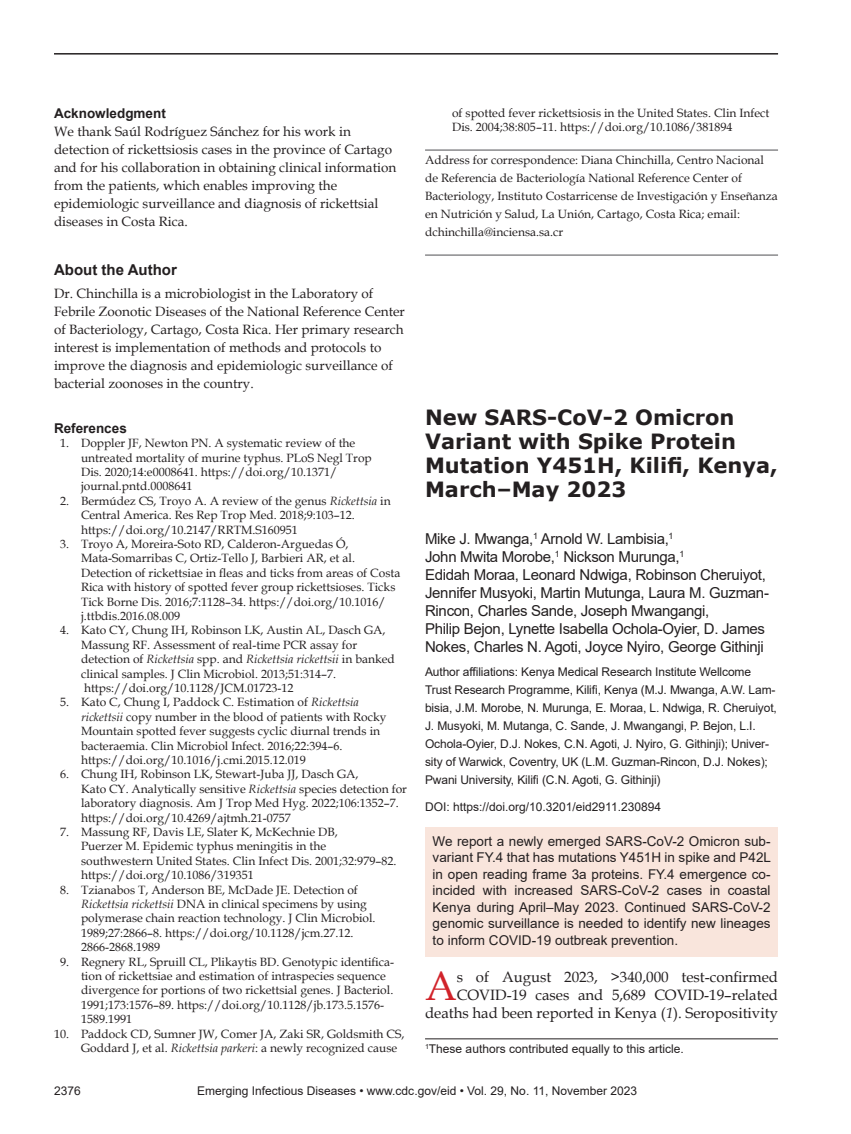
<style>
.page{position:relative;width:851px;height:1134px;background:#fff}
.page>*{position:absolute;margin:0;border:0;box-sizing:border-box;transform-origin:0 0}
.t1{font:40.8px "Book Antiqua";color:#d1232a}
.t2{font:700 21px/24px "Verdana";color:#231f20}
.t3{font:15px/18px "Arial";letter-spacing:-.02em;color:#231f20}
.t4{font:15px/18px "Book Antiqua";color:#231f20;text-align:right}
.t5{font:700 15px "Arial";color:#231f20}
.t6{font:13.5px/18px "Book Antiqua";color:#231f20}
.t7{font:13.5px/16.5px "Arial";color:#231f20;text-align:justify}
.t8{font:700 13.5px "Arial";color:#231f20}
.t9{font:12px/14.4px "Book Antiqua";color:#231f20}
.t10{font:12px/18px "Arial";letter-spacing:-.01em;color:#231f20}
.s1{font-style:italic}
</style>
<div class="page">
<hr style="left:54px;top:54px;width:724px;height:1px;background:#231f20">
<hr style="left:54px;top:53px;width:724px;height:1px;background:#231f20">
<hr style="left:425px;top:150px;width:353px;height:1px;background:#636366">
<hr style="left:425px;top:255px;width:353px;height:1px;background:#636366">
<hr style="left:425px;top:1038px;width:353px;height:1px;background:#231f20">
<div style="left:426px;top:827px;width:352px;height:130px;background:#f9e5dc"></div>
<p class="t8" style="left:54px;top:104px;width:113px">Acknowledgment</p>
<p class="t6" style="left:54px;top:122px;width:344px">We thank Saúl Rodríguez Sánchez for his work in detection of rickettsiosis cases in the province of Cartago and for his collaboration in obtaining clinical information from the patients, which enables improving the epidemiologic surveillance and diagnosis of rickettsial diseases in Costa Rica.</p>
<p class="t5" style="left:54px;top:259px;width:124px">About the Author</p>
<p class="t6" style="left:54px;top:284px;width:352px">Dr. Chinchilla is a microbiologist in the Laboratory of Febrile Zoonotic Diseases of the National Reference Center of Bacteriology, Cartago, Costa Rica. Her primary research interest is implementation of methods and protocols to improve the diagnosis and epidemiologic surveillance of bacterial zoonoses in the country.</p>
<p class="t8" style="left:54px;top:419px;width:74px">References</p>
<p class="t9" style="left:81px;top:436px;width:292px;text-indent:-21px">1. Doppler JF, Newton PN. A systematic review of the untreated mortality of murine typhus. PLoS Negl Trop Dis. 2020;14:e0008641. https://doi.org/10.1371/ journal.pntd.0008641</p>
<p class="t9" style="left:81px;top:493px;width:311px;text-indent:-21px">2. Bermúdez CS, Troyo A. A review of the genus <span class="s1">Rickettsia</span> in<br>Central America. Res Rep Trop Med. 2018;9:103–12. https://doi.org/10.2147/RRTM.S160951</p>
<p class="t9" style="left:81px;top:536px;width:321px;text-indent:-21px">3. Troyo A, Moreira-Soto RD, Calderon-Arguedas Ó, Mata-Somarribas C, Ortiz-Tello J, Barbieri AR, et al.<br>Detection of rickettsiae in fleas and ticks from areas of Costa Rica with history of spotted fever group rickettsioses. Ticks Tick Borne Dis. 2016;7:1128–34. https://doi.org/10.1016/ j.ttbdis.2016.08.009</p>
<p class="t9" style="left:81px;top:623px;width:315px;text-indent:-21px">4. Kato CY, Chung IH, Robinson LK, Austin AL, Dasch GA, Massung RF. Assessment of real-time PCR assay for detection of <span class="s1">Rickettsia</span> spp. and <span class="s1">Rickettsia rickettsii</span> in banked clinical samples. J Clin Microbiol. 2013;51:314–7. https://doi.org/10.1128/JCM.01723-12</p>
<p class="t9" style="left:81px;top:695px;width:307px;text-indent:-21px">5. Kato C, Chung I, Paddock C. Estimation of <span class="s1">Rickettsia rickettsii</span> copy number in the blood of patients with Rocky Mountain spotted fever suggests cyclic diurnal trends in bacteraemia. Clin Microbiol Infect. 2016;22:394–6. https://doi.org/10.1016/j.cmi.2015.12.019</p>
<p class="t9" style="left:81px;top:767px;width:327px;text-indent:-21px">6. Chung IH, Robinson LK, Stewart-Juba JJ, Dasch GA,<br>Kato CY. Analytically sensitive <span class="s1">Rickettsia</span> species detection for laboratory diagnosis. Am J Trop Med Hyg. 2022;106:1352–7. https://doi.org/10.4269/ajtmh.21-0757</p>
<p class="t9" style="left:81px;top:824px;width:317px;text-indent:-21px">7. Massung RF, Davis LE, Slater K, McKechnie DB,<br>Puerzer M. Epidemic typhus meningitis in the southwestern United States. Clin Infect Dis. 2001;32:979–82. https://doi.org/10.1086/319351</p>
<p class="t9" style="left:81px;top:882px;width:296px;text-indent:-21px">8. Tzianabos T, Anderson BE, McDade JE. Detection of <span class="s1">Rickettsia rickettsii</span> DNA in clinical specimens by using polymerase chain reaction technology. J Clin Microbiol.<br>1989;27:2866–8. https://doi.org/10.1128/jcm.27.12.<br>2866-2868.1989</p>
<p class="t9" style="left:81px;top:954px;width:315px;text-indent:-21px">9. Regnery RL, Spruill CL, Plikaytis BD. Genotypic identifica&shy;tion of rickettsiae and estimation of intraspecies sequence divergence for portions of two rickettsial genes. J Bacteriol.<br>1991;173:1576–89. https://doi.org/10.1128/jb.173.5.1576- 1589.1991</p>
<p class="t9" style="left:81px;top:1026px;width:325px;text-indent:-27px">10. Paddock CD, Sumner JW, Comer JA, Zaki SR, Goldsmith CS,<br>Goddard J, et al. <span class="s1">Rickettsia parkeri</span>: a newly recognized cause</p>
<p class="t9" style="left:452px;top:105px;width:319px">of spotted fever rickettsiosis in the United States. Clin Infect<br>Dis. 2004;38:805–11. https://doi.org/10.1086/381894</p>
<p class="t9" style="left:425px;top:151px;width:354px;line-height:18px">Address for correspondence: Diana Chinchilla, Centro Nacional de Referencia de Bacteriología National Reference Center of Bacteriology, Instituto Costarricense de Investigación y Enseñanza en Nutrición y Salud, La Unión, Cartago, Costa Rica; email: dchinchilla@inciensa.sa.cr</p>
<h2 class="t2" style="left:425px;top:405px;width:354px">New SARS-CoV-2 Omicron<br>Variant with Spike Protein<br>Mutation Y451H, Kilifi, Kenya,<br>March–May 2023</h2>
<p class="t3" style="left:425px;top:529px;width:345px">Mike J. Mwanga,<sup>1</sup> Arnold W. Lambisia,<sup>1<br></sup>John Mwita Morobe,<sup>1</sup> Nickson Murunga,<sup>1<br></sup>Edidah Moraa, Leonard Ndwiga, Robinson Cheruiyot, Jennifer Musyoki, Martin Mutunga, Laura M. Guzman-Rincon, Charles Sande, Joseph Mwangangi,<br>Philip Bejon, Lynette Isabella Ochola-Oyier, D. James Nokes, Charles N. Agoti, Joyce Nyiro, George Githinji</p>
<p class="t10" style="left:425px;top:663px;width:353px">Author affiliations: Kenya Medical Research Institute Wellcome Trust Research Programme, Kilifi, Kenya (M.J. Mwanga, A.W. Lam&shy;bisia, J.M. Morobe, N. Murunga, E. Moraa, L. Ndwiga, R. Cheruiyot, J. Musyoki, M. Mutanga, C. Sande, J. Mwangangi, P. Bejon, L.I.<br>Ochola-Oyier, D.J. Nokes, C.N. Agoti, J. Nyiro, G. Githinji); Univer&shy;sity of Warwick, Coventry, UK (L.M. Guzman-Rincon, D.J. Nokes); Pwani University, Kilifi (C.N. Agoti, G. Githinji)</p>
<p class="t10" style="left:425px;top:798px;width:237px">DOI: https://doi.org/10.3201/eid2911.230894</p>
<p class="t7" style="left:432px;top:833px;width:340px">We report a newly emerged SARS-CoV-2 Omicron sub&shy;variant FY.4 that has mutations Y451H in spike and P42L in open reading frame 3a proteins. FY.4 emergence co&shy;incided with increased SARS-CoV-2 cases in coastal Kenya during April–May 2023. Continued SARS-CoV-2 genomic surveillance is needed to identify new lineages to inform COVID-19 outbreak prevention.</p>
<p class="t4" style="left:425px;top:968px;width:354px">s of August 2023, &gt;340,000 test-confirmed<br>COVID-19 cases and 5,689 COVID-19–related deaths had been reported in Kenya (<span class="s1">1</span>). Seropositivity</p>
<p class="t10" style="left:425px;top:1039px;width:260px"><sup>1</sup>These authors contributed equally to this article.</p>
<h1 class="t1" style="left:425px;top:958px;width:33px">A</h1>
<p class="t10" style="left:54px;top:1082px;width:28px">2376</p>
<p class="t10" style="left:197px;top:1082px;width:441px">Emerging Infectious Diseases • www.cdc.gov/eid • Vol. 29, No. 11, November 2023</p>
</div>
